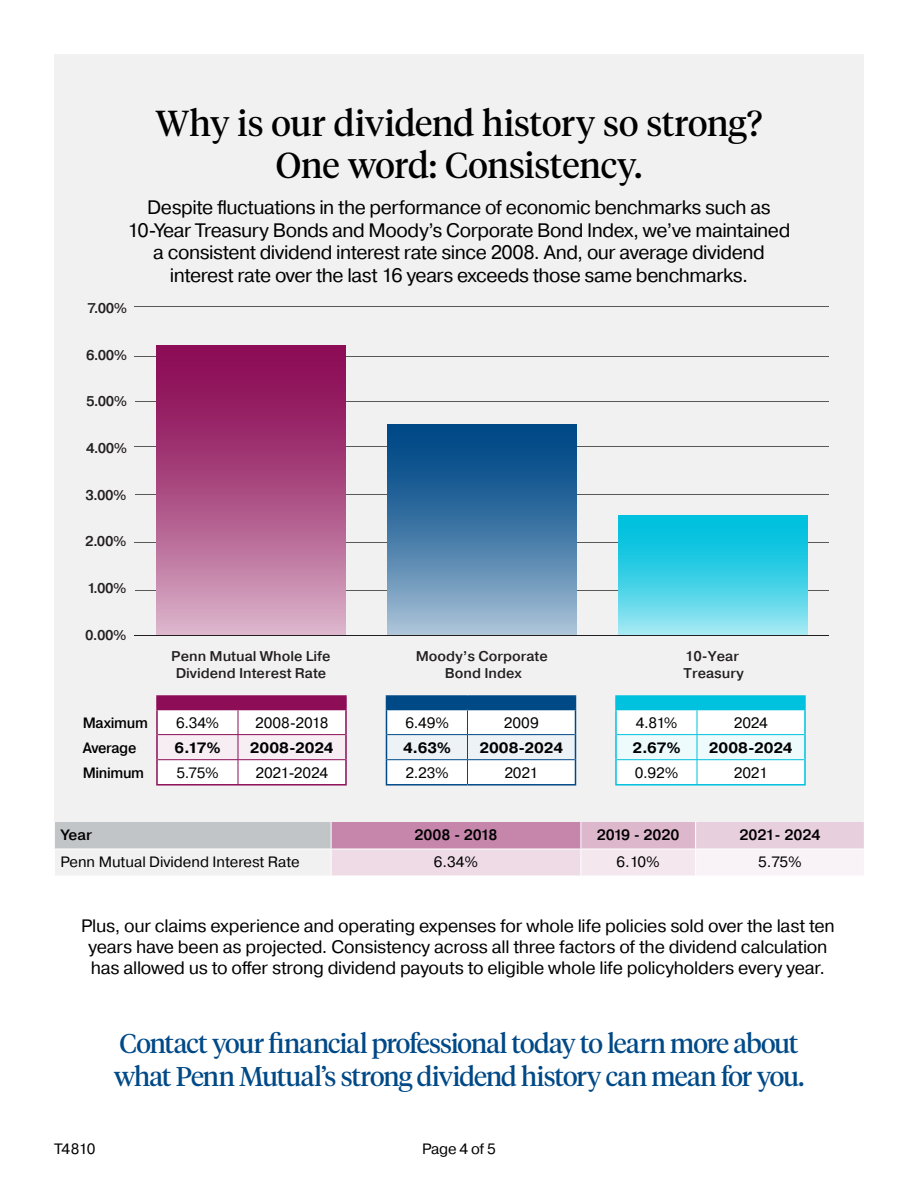
<style>
.page{position:relative;width:918px;height:1188px;background:#fff}
.page>*{position:absolute;margin:0;border:0;box-sizing:border-box;transform-origin:0 0}
.t1{font:36px/42px "Tiempos Headline";letter-spacing:-.005em;color:#000;text-align:center}
.t2{font:27px/33px "Tiempos Headline";letter-spacing:-.035em;color:#004987}
.t3{font:19.5px/22.5px "Pragmatica";letter-spacing:-.025em;color:#000;text-align:center}
.t4{font:18px/21px "Pragmatica";letter-spacing:-.015em;color:#000;text-align:center}
.t5{font:15px "Pragmatica";letter-spacing:-.005em;color:#000}
.t6{font:700 15px "Pragmatica";letter-spacing:-.005em;color:#000}
.t7{font:500 15px "Pragmatica";color:#000}
.t8{font:500 15px "Pragmatica";letter-spacing:-.02em;color:#000;scale:.94 1}
.t9{font:500 15px "Pragmatica";letter-spacing:-.02em;color:#000}
.t10{font:500 14.1px/17px "Pragmatica";color:#231f20;text-align:center}
</style>
<div class="page">
<div style="left:54px;top:54px;width:810px;height:770px;background:#f1f1f2"></div>
<hr style="left:135px;top:494px;width:693px;height:1px;background:#5a5757">
<hr style="left:134px;top:447px;width:694px;height:1px;background:#5a5757">
<hr style="left:134px;top:542px;width:694px;height:1px;background:#5a5757">
<hr style="left:135px;top:590px;width:693px;height:1px;background:#5a5757">
<hr style="left:135px;top:401px;width:693px;height:1px;background:#5a5757">
<hr style="left:134px;top:356px;width:694px;height:1px;background:#5a5757">
<hr style="left:134px;top:307px;width:694px;height:1px;background:#5a5757">
<div style="left:387px;top:424px;width:190px;height:212px;background:linear-gradient(to bottom,#003b7e,#a2bdd3)"></div>
<svg style="left:618px;top:515px;width:190px;height:121px;background:#3fcfe4"></svg>
<div style="left:156px;top:345px;width:190px;height:291px;background:linear-gradient(to bottom,#830049,#d7acc5)"></div>
<hr style="left:134px;top:636px;width:694px;height:1px;background:#231f20">
<div style="left:54px;top:822px;width:277px;height:27px;background:#c1c5c8"></div>
<div style="left:331px;top:822px;width:250px;height:27px;background:#c686ab"></div>
<div style="left:581px;top:822px;width:115px;height:27px;background:#ddb7cc"></div>
<div style="left:696px;top:822px;width:168px;height:27px;background:#e8cfdd"></div>
<div style="left:54px;top:849px;width:277px;height:27px;background:#f1f1f2"></div>
<div style="left:331px;top:849px;width:250px;height:27px;background:#eedbe6"></div>
<div style="left:581px;top:849px;width:115px;height:27px;background:#f4e7ee"></div>
<div style="left:696px;top:849px;width:168px;height:27px;background:#f9f3f7"></div>
<hr style="left:54px;top:849px;width:277px;height:1px;background:#fff">
<svg style="left:54px;top:822px;width:1px;height:53px"></svg>
<hr style="left:331px;top:849px;width:250px;height:1px;background:#fff">
<svg style="left:331px;top:822px;width:1px;height:54px"></svg>
<hr style="left:581px;top:849px;width:115px;height:1px;background:#fff">
<svg style="left:580px;top:822px;width:1px;height:54px"></svg>
<hr style="left:696px;top:849px;width:169px;height:1px;background:#fff">
<svg style="left:695px;top:822px;width:1px;height:54px"></svg>
<hr style="left:156px;top:695px;width:82px;height:2px;background:#8d0e57">
<hr style="left:238px;top:695px;width:109px;height:2px;background:#8d0e57">
<hr style="left:156px;top:784px;width:82px;height:2px;background:#8d0e57">
<hr style="left:238px;top:784px;width:109px;height:2px;background:#8d0e57">
<svg style="left:156px;top:696px;width:191px;height:88px"></svg>
<hr style="left:386px;top:695px;width:81px;height:2px;background:#004987">
<hr style="left:467px;top:695px;width:109px;height:2px;background:#004987">
<hr style="left:386px;top:784px;width:81px;height:2px;background:#004987">
<hr style="left:467px;top:784px;width:109px;height:2px;background:#004987">
<svg style="left:386px;top:696px;width:190px;height:88px"></svg>
<hr style="left:615px;top:695px;width:82px;height:2px;background:#00c1de">
<hr style="left:697px;top:695px;width:109px;height:2px;background:#00c1de">
<hr style="left:615px;top:784px;width:82px;height:2px;background:#00c1de">
<hr style="left:697px;top:784px;width:109px;height:2px;background:#00c1de">
<svg style="left:615px;top:696px;width:191px;height:88px"></svg>
<h1 class="t1" style="left:155px;top:101px;width:609px">Why is our dividend history so strong?<br>One word: Consistency.</h1>
<p class="t3" style="left:128px;top:197px;width:664px">Despite fluctuations in the performance of economic benchmarks such as 10-Year Treasury Bonds and Moody’s Corporate Bond Index, we’ve maintained a consistent dividend interest rate since 2008. And, our average dividend interest rate over the last 16 years exceeds those same benchmarks.</p>
<p class="t10" style="left:88px;top:300px;width:41px">7.00%</p>
<p class="t10" style="left:86px;top:346px;width:43px">6.00%</p>
<p class="t10" style="left:86px;top:393px;width:43px">5.00%</p>
<p class="t10" style="left:86px;top:439px;width:43px">4.00%</p>
<p class="t10" style="left:85px;top:486px;width:43px">3.00%</p>
<p class="t10" style="left:85px;top:533px;width:43px">2.00%</p>
<p class="t10" style="left:87px;top:579px;width:41px">1.00%</p>
<p class="t10" style="left:85px;top:626px;width:43px">0.00%</p>
<p class="t10" style="left:171px;top:647px;width:161px">Penn Mutual Whole Life<br>Dividend Interest Rate</p>
<p class="t10" style="left:416px;top:647px;width:134px">Moody’s Corporate<br>Bond Index</p>
<p class="t10" style="left:684px;top:647px;width:62px;text-align:left">10-Year<br>Treasury</p>
<p class="t8" style="left:83px;top:713px;width:71px">Maximum</p>
<p class="t5" style="left:176px;top:714px;width:45px">6.34%</p>
<p class="t5" style="left:255px;top:714px;width:75px">2008-2018</p>
<p class="t5" style="left:405px;top:714px;width:45px">6.49%</p>
<p class="t5" style="left:504px;top:714px;width:36px">2009</p>
<p class="t5" style="left:636px;top:714px;width:43px">4.81%</p>
<p class="t5" style="left:734px;top:714px;width:36px">2024</p>
<p class="t8" style="left:83px;top:738px;width:59px">Average</p>
<p class="t6" style="left:175px;top:738px;width:48px">6.17%</p>
<p class="t6" style="left:250px;top:738px;width:85px">2008-2024</p>
<p class="t6" style="left:403px;top:738px;width:50px">4.63%</p>
<p class="t6" style="left:479px;top:738px;width:85px">2008-2024</p>
<p class="t6" style="left:632px;top:738px;width:50px">2.67%</p>
<p class="t6" style="left:709px;top:738px;width:85px">2008-2024</p>
<p class="t8" style="left:83px;top:763px;width:67px">Minimum</p>
<p class="t5" style="left:177px;top:764px;width:44px">5.75%</p>
<p class="t5" style="left:256px;top:764px;width:74px">2021-2024</p>
<p class="t5" style="left:405px;top:764px;width:45px">2.23%</p>
<p class="t5" style="left:504px;top:764px;width:35px">2021</p>
<p class="t5" style="left:635px;top:764px;width:45px">0.92%</p>
<p class="t5" style="left:734px;top:764px;width:35px">2021</p>
<p class="t9" style="left:60px;top:825px;width:33px">Year</p>
<p class="t7" style="left:415px;top:825px;width:84px">2008 - 2018</p>
<p class="t7" style="left:597px;top:825px;width:84px">2019 - 2020</p>
<p class="t7" style="left:740px;top:825px;width:82px">2021- 2024</p>
<p class="t5" style="left:60px;top:852px;width:241px">Penn Mutual Dividend Interest Rate</p>
<p class="t5" style="left:434px;top:852px;width:46px">6.34%</p>
<p class="t5" style="left:617px;top:852px;width:45px">6.10%</p>
<p class="t5" style="left:758px;top:852px;width:45px">5.75%</p>
<p class="t4" style="left:81px;top:916px;width:755px">Plus, our claims experience and operating expenses for whole life policies sold over the last ten years have been as projected. Consistency across all three factors of the dividend calculation has allowed us to offer strong dividend payouts to eligible whole life policyholders every year.</p>
<h2 class="t2" style="left:114px;top:1025px;width:692px">Contact your financial professional today to learn more about what Penn Mutual’s strong dividend history can mean for you.</h2>
<p class="t5" style="left:54px;top:1140px;width:43px">T4810</p>
<p class="t5" style="left:422px;top:1140px;width:75px">Page 4 of 5</p>
</div>
